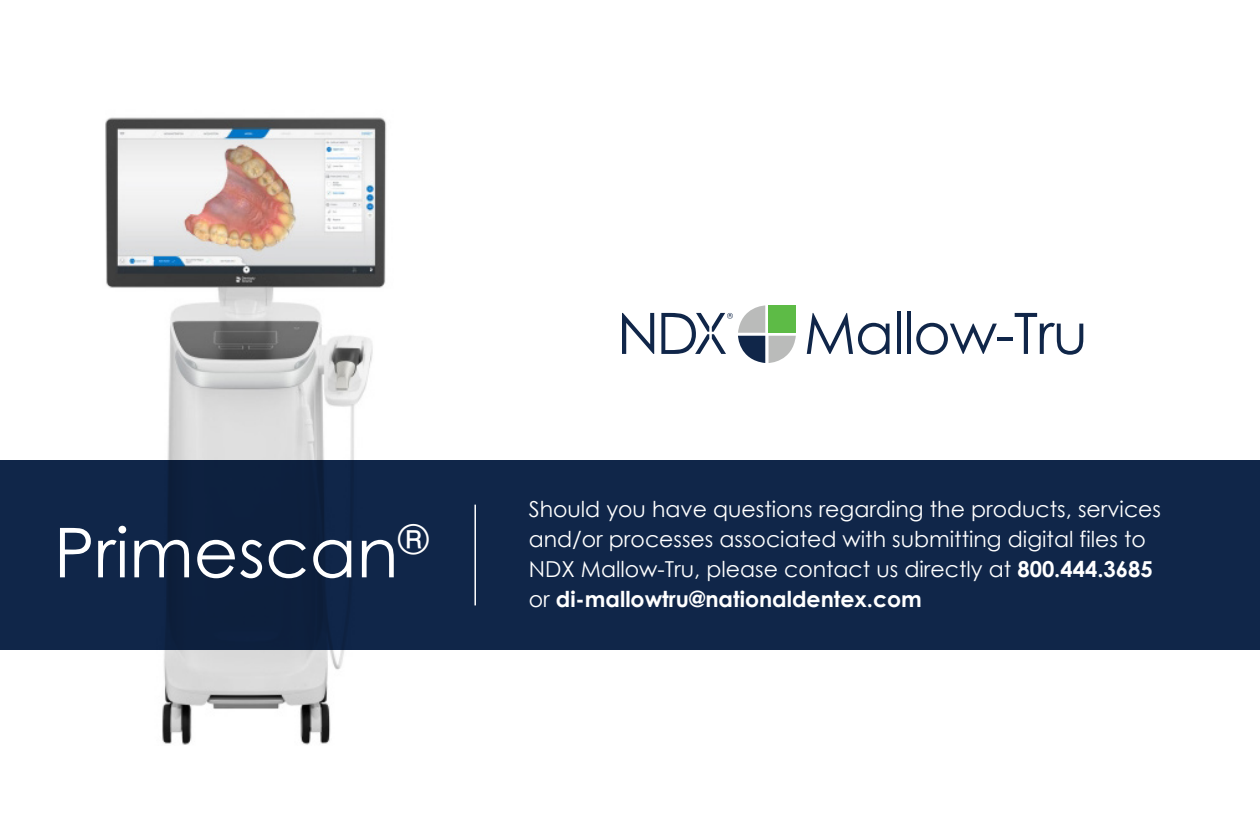
<style>
.page{position:relative;width:1260px;height:828px;background:#fff}
.page>*{position:absolute;margin:0;border:0;box-sizing:border-box;transform-origin:0 0}
.t1{font:68.8px "Century Gothic";color:#fff}
.t2{font:22px "Century Gothic";color:#fff}
.t3{font:700 22px/30px "Century Gothic";color:#fff}
.s1{font-weight:400}
</style>
<div class="page">
<img style="left:0;top:117px;width:530px;height:628px">
<div style="left:0;top:461px;width:1260px;height:189px;background:#102649"></div>
<hr style="left:474px;top:505px;width:2px;height:100px;background:#fff">
<svg style="left:807px;top:313px;width:83px;height:42px"></svg>
<hr style="left:897px;top:312px;width:3px;height:42px;background:#102649">
<hr style="left:907px;top:312px;width:4px;height:42px;background:#102649">
<svg style="left:916px;top:323px;width:81px;height:32px"></svg>
<hr style="left:998px;top:337px;width:15px;height:3px;background:#102649">
<svg style="left:1015px;top:313px;width:68px;height:42px"></svg>
<svg style="left:622px;top:313px;width:32px;height:41px"></svg>
<svg style="left:661px;top:305px;width:135px;height:58px"></svg>
<p class="t1" style="left:54px;top:504px;width:376px">Primescan<sup>®</sup></p>
<p class="t2" style="left:529px;top:494px;width:634px">Should you have questions regarding the products, services</p>
<p class="t2" style="left:529px;top:524px;width:619px">and/or processes associated with submitting digital files to</p>
<p class="t3" style="left:529px;top:553px;width:626px"><span class="s1">NDX Mallow-Tru, please contact us directly at</span> 800.444.3685 <span class="s1">or</span> di-mallowtru@nationaldentex.com</p>
</div>
